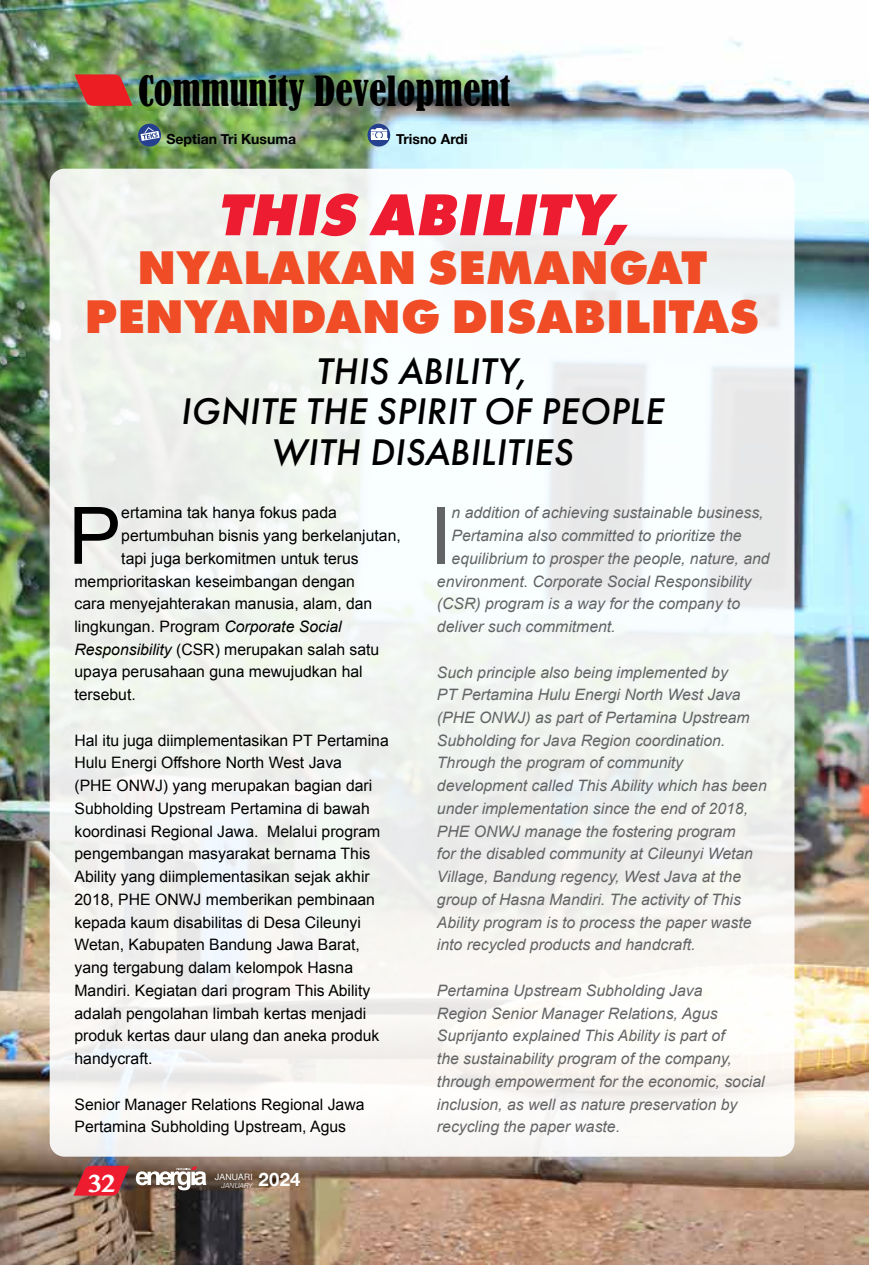
<style>
.page{position:relative;width:869px;height:1265px;background:#fff}
.page>*{position:absolute;margin:0;border:0;box-sizing:border-box;transform-origin:0 0}
.t1{font:79.27px "Arial";color:#000}
.t2{font:79.27px "Arial";color:#636466}
.t3{font:italic 800 61.25px "Futura PT";color:#ed1c30}
.t4{font:800 49px/49px "Futura PT";color:#f04d27;text-align:center}
.t5{font:condensed 39.02px "Bernard";color:#000}
.t6{font:italic 500 38.5px/40.2px "Futura PT";letter-spacing:.01em;color:#000;text-align:center}
.t7{font:700 26.25px "Myanmar MN";color:#fff}
.t8{font:700 18.55px "Helvetica Neue";color:#fff}
.t9{font:italic 15.75px/22.8px "Arial";color:#636466}
.t10{font:15.75px/22.8px "Arial";color:#000}
.t11{font:700 14px "Helvetica Neue";color:#000}
.t12{font:8.75px "Helvetica Neue";letter-spacing:.025em;color:#fff}
.t13{font:italic 300 7px "Helvetica Neue";letter-spacing:.01em;color:#fff}
.s1{font-style:italic}
</style>
<div class="page">
<img style="left:0;top:0;width:868px;height:1265px">
<div style="left:50px;top:169px;width:744px;height:988px;background:linear-gradient(to right,#f2f4f0,#f4f6f6);border-radius:15px"></div>
<svg style="left:74px;top:74px;width:59px;height:32px;background:#cb3b38"></svg>
<div style="left:138px;top:124px;width:23px;height:23px;background:#25408f;border-radius:50%"></div>
<svg style="left:140px;top:127px;width:19px;height:14px"></svg>
<svg style="left:367px;top:124px;width:23px;height:23px"></svg>
<svg style="left:370px;top:128px;width:17px;height:12px"></svg>
<svg style="left:73px;top:1166px;width:56px;height:30px;background:#ca2733"></svg>
<svg style="left:136px;top:1166px;width:70px;height:24px"></svg>
<h3 class="t5" style="left:138px;top:68px;width:373px">Community Development</h3>
<p class="t11" style="left:166px;top:128px;width:131px">Septian Tri Kusuma</p>
<p class="t11" style="left:396px;top:128px;width:73px">Trisno Ardi</p>
<h2 class="t3" style="left:216px;top:176px;width:426px">THIS ABILITY,</h2>
<h3 class="t4" style="left:85px;top:242px;width:676px">NYALAKAN SEMANGAT<br>PENYANDANG DISABILITAS</h3>
<h3 class="t6" style="left:180px;top:351px;width:484px">THIS ABILITY,<br>IGNITE THE SPIRIT OF PEOPLE<br>WITH DISABILITIES</h3>
<h1 class="t1" style="left:68px;top:484px;width:54px">P</h1>
<p class="t10" style="left:121px;top:502px;width:217px">ertamina tak hanya fokus pada</p>
<p class="t10" style="left:121px;top:524px;width:281px">pertumbuhan bisnis yang berkelanjutan,</p>
<p class="t10" style="left:121px;top:547px;width:239px">tapi juga berkomitmen untuk terus</p>
<p class="t10" style="left:74px;top:570px;width:282px">memprioritaskan keseimbangan dengan</p>
<p class="t10" style="left:74px;top:593px;width:299px">cara menyejahterakan manusia, alam, dan</p>
<p class="t10" style="left:74px;top:615px;width:268px">lingkungan. Program <span class="s1">Corporate Social</span></p>
<p class="t10" style="left:74px;top:638px;width:306px"><span class="s1">Responsibility</span> (CSR) merupakan salah satu</p>
<p class="t10" style="left:74px;top:661px;width:290px">upaya perusahaan guna mewujudkan hal</p>
<p class="t10" style="left:74px;top:683px;width:63px">tersebut.</p>
<p class="t10" style="left:74px;top:729px;width:315px">Hal itu juga diimplementasikan PT Pertamina Hulu Energi Offshore North West Java<br>(PHE ONWJ) yang merupakan bagian dari Subholding Upstream Pertamina di bawah koordinasi Regional Jawa. Melalui program pengembangan masyarakat bernama This Ability yang diimplementasikan sejak akhir 2018, PHE ONWJ memberikan pembinaan kepada kaum disabilitas di Desa Cileunyi Wetan, Kabupaten Bandung Jawa Barat, yang tergabung dalam kelompok Hasna Mandiri. Kegiatan dari program This Ability adalah pengolahan limbah kertas menjadi produk kertas daur ulang dan aneka produk handycraft.</p>
<p class="t10" style="left:74px;top:1093px;width:291px">Senior Manager Relations Regional Jawa<br>Pertamina Subholding Upstream, Agus</p>
<p class="t13" style="left:221px;top:1180px;width:33px">JANUARY</p>
<p class="t8" style="left:258px;top:1165px;width:44px">2024</p>
<h3 class="t7" style="left:87px;top:1167px;width:29px">32</h3>
<p class="t12" style="left:215px;top:1171px;width:39px">JANUARI</p>
<h1 class="t2" style="left:429px;top:484px;width:24px">I</h1>
<p class="t9" style="left:451px;top:502px;width:313px">n addition of achieving sustainable business,</p>
<p class="t9" style="left:451px;top:524px;width:291px">Pertamina also committed to prioritize the</p>
<p class="t9" style="left:451px;top:547px;width:319px">equilibrium to prosper the people, nature, and</p>
<p class="t9" style="left:437px;top:570px;width:316px">environment. Corporate Social Responsibility</p>
<p class="t9" style="left:437px;top:593px;width:304px">(CSR) program is a way for the company to</p>
<p class="t9" style="left:437px;top:615px;width:180px">deliver such commitment.</p>
<p class="t9" style="left:437px;top:661px;width:331px">Such principle also being implemented by<br>PT Pertamina Hulu Energi North West Java (PHE ONWJ) as part of Pertamina Upstream Subholding for Java Region coordination.<br>Through the program of community development called This Ability which has been under implementation since the end of 2018, PHE ONWJ manage the fostering program<br>for the disabled community at Cileunyi Wetan Village, Bandung regency, West Java at the group of Hasna Mandiri. The activity of This Ability program is to process the paper waste into recycled products and handcraft.</p>
<p class="t9" style="left:437px;top:979px;width:329px">Pertamina Upstream Subholding Java<br>Region Senior Manager Relations, Agus Suprijanto explained This Ability is part of<br>the sustainability program of the company, through empowerment for the economic, social inclusion, as well as nature preservation by recycling the paper waste.</p>
</div>
